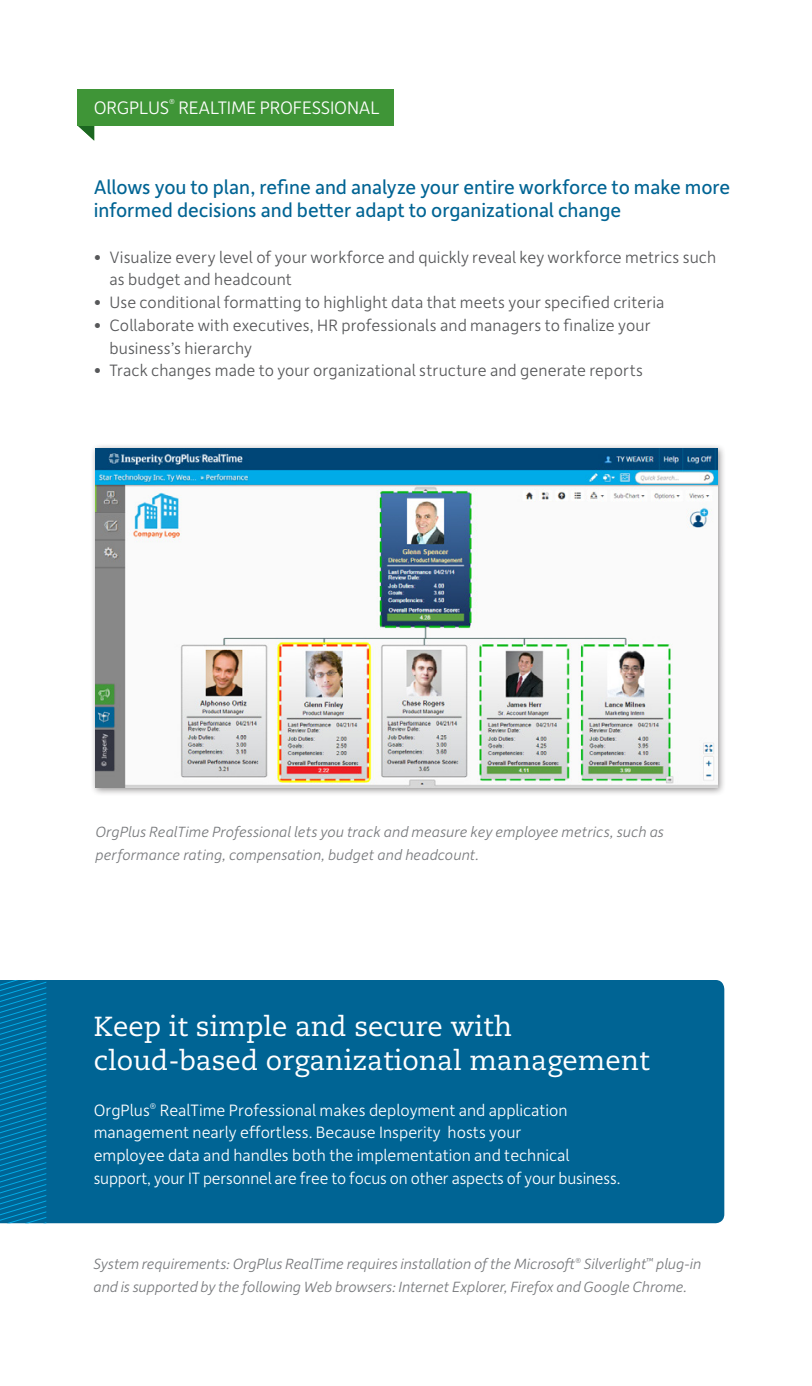
<style>
.page{position:relative;width:812px;height:1386px;background:#fff}
.page>*{position:absolute;margin:0;border:0;box-sizing:border-box;transform-origin:0 0}
.Pull_quote{font:27.65px/34.1px "Caecilia LT Std";color:#fff}
.t1{font:21px/22.8px "Depot New";color:#006494}
.t2{font:300 19.25px "Depot New";letter-spacing:-.01em;color:#fff}
.Body_Copy{font:300 17.5px/22.8px "Depot New";letter-spacing:.005em;color:#57585a}
.Pull_quote-2{font:300 17.5px/22.8px "Depot New";color:#fff}
.New_Body_Split{font:italic 300 15.75px/22.8px "Depot New";color:#787a7d}
.t3{font:300 9.1px "Depot New";color:#fff}
</style>
<div class="page">
<div style="left:46px;top:980px;width:678px;height:243px;background:#006494"></div>
<svg style="left:0;top:980px;width:46px;height:243px;background:#0071a3"></svg>
<svg style="left:78px;top:126px;width:16px;height:15px"></svg>
<div style="left:78px;top:90px;width:316px;height:36px;background:#3f9537"></div>
<div style="left:90px;top:443px;width:636px;height:353px;background:#231f20;opacity:.5"></div>
<img style="left:95px;top:449px;width:622px;height:338px">
<p class="t2" style="left:94px;top:95px;width:77px">ORGPLUS</p>
<p class="t3" style="left:169px;top:96px;width:7px">®</p>
<p class="t2" style="left:178px;top:95px;width:203px">REALTIME PROFESSIONAL</p>
<p class="t1" style="left:94px;top:175px;width:637px">Allows you to plan, refine and analyze your entire workforce to make more informed decisions and better adapt to organizational change</p>
<p class="Body_Copy" style="left:109px;top:245px;width:608px;text-indent:-16px">• Visualize every level of your workforce and quickly reveal key workforce metrics such as budget and headcount</p>
<p class="Body_Copy" style="left:94px;top:290px;width:572px">• Use conditional formatting to highlight data that meets your specified criteria</p>
<p class="Body_Copy" style="left:109px;top:313px;width:542px;text-indent:-16px">• Collaborate with executives, HR professionals and managers to finalize your business’s hierarchy</p>
<p class="Body_Copy" style="left:94px;top:358px;width:550px">• Track changes made to your organizational structure and generate reports</p>
<p class="New_Body_Split" style="left:95px;top:820px;width:569px">OrgPlus RealTime Professional lets you track and measure key employee metrics, such as performance rating, compensation, budget and headcount.</p>
<p class="Pull_quote" style="left:94px;top:1010px;width:557px">Keep it simple and secure with cloud-based organizational management</p>
<p class="Pull_quote-2" style="left:94px;top:1098px;width:528px">OrgPlus<sup>®</sup> RealTime Professional makes deployment and application management nearly effortless. Because Insperity hosts your<br>employee data and handles both the implementation and technical support, your IT personnel are free to focus on other aspects of your business.</p>
<p class="New_Body_Split" style="left:94px;top:1252px;width:609px">System requirements: OrgPlus RealTime requires installation of the Microsoft<sup>®</sup> Silverlight<sup>™</sup> plug-in and is supported by the following Web browsers: Internet Explorer, Firefox and Google Chrome.</p>
</div>
